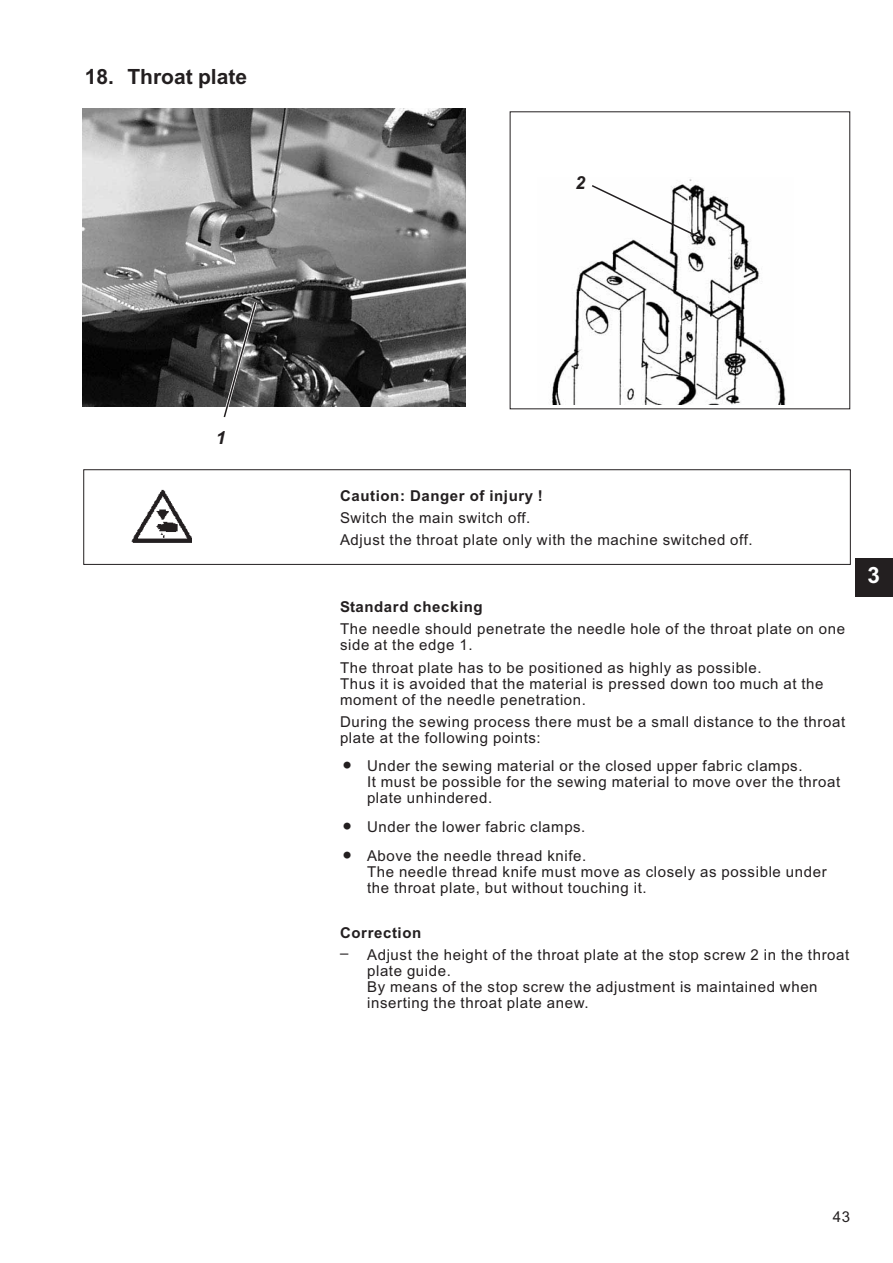
<style>
.page{position:relative;width:893px;height:1263px;background:#fff}
.page>*{position:absolute;margin:0;border:0;box-sizing:border-box;transform-origin:0 0}
.t1{font:700 22.5px "Arial";color:#fff}
.t2{font:700 21px "Arial";color:#231f20}
.t3{font:italic 700 18px "Arial";color:#231f20}
.t4{font:15px/15.9px "Arial";letter-spacing:.04em;color:#231f20}
.t5{font:700 15px "Arial";letter-spacing:.04em;color:#231f20}
.s1{font-weight:700}
</style>
<div class="page">
<div style="left:854px;top:559px;width:38px;height:38px;background:#231f20"></div>
<img style="left:83px;top:108px;width:383px;height:298px">
<img style="left:131px;top:489px;width:61px;height:54px">
<div style="left:83px;top:469px;width:767px;height:96px;border:1px solid #231f20"></div>
<img style="left:552px;top:179px;width:234px;height:226px">
<svg style="left:590px;top:184px;width:112px;height:56px"></svg>
<svg style="left:220px;top:299px;width:39px;height:119px;background:#656565"></svg>
<p class="t2" style="left:85px;top:69px;width:164px">18. Throat plate</p>
<p class="t3" style="left:575px;top:173px;width:12px">2</p>
<p class="t3" style="left:216px;top:427px;width:12px">1</p>
<p class="t4" style="left:340px;top:486px;width:414px;line-height:22.2px"><span class="s1">Caution: Danger of injury !<br></span>Switch the main switch off.<br>Adjust the throat plate only with the machine switched off.</p>
<p class="t4" style="left:340px;top:597px;width:506px;line-height:22.2px"><span class="s1">Standard checking<br></span>The needle should penetrate the needle hole of the throat plate on one</p>
<p class="t4" style="left:340px;top:636px;width:423px;line-height:22.2px">side at the edge 1.<br>The throat plate has to be positioned as highly as possible.</p>
<p class="t4" style="left:340px;top:677px;width:485px">Thus it is avoided that the material is pressed down too much at the moment of the needle penetration.</p>
<p class="t4" style="left:340px;top:715px;width:507px">During the sewing process there must be a small distance to the throat plate at the following points:</p>
<p class="t4" style="left:367px;top:760px;width:474px">Under the sewing material or the closed upper fabric clamps.<br>It must be possible for the sewing material to move over the throat plate unhindered.</p>
<p class="t4" style="left:367px;top:814px;width:221px;line-height:28.8px">Under the lower fabric clamps.<br>Above the needle thread knife.</p>
<p class="t4" style="left:367px;top:865px;width:461px">The needle thread knife must move as closely as possible under the throat plate, but without touching it.</p>
<p class="t5" style="left:340px;top:927px;width:83px">Correction</p>
<p class="t4" style="left:367px;top:948px;width:484px;text-indent:-27px">– Adjust the height of the throat plate at the stop screw 2 in the throat plate guide.<br>By means of the stop screw the adjustment is maintained when inserting the throat plate anew.</p>
<p class="t1" style="left:867px;top:567px;width:14px">3</p>
<p class="t4" style="left:832px;top:1210px;width:19px">43</p>
</div>
